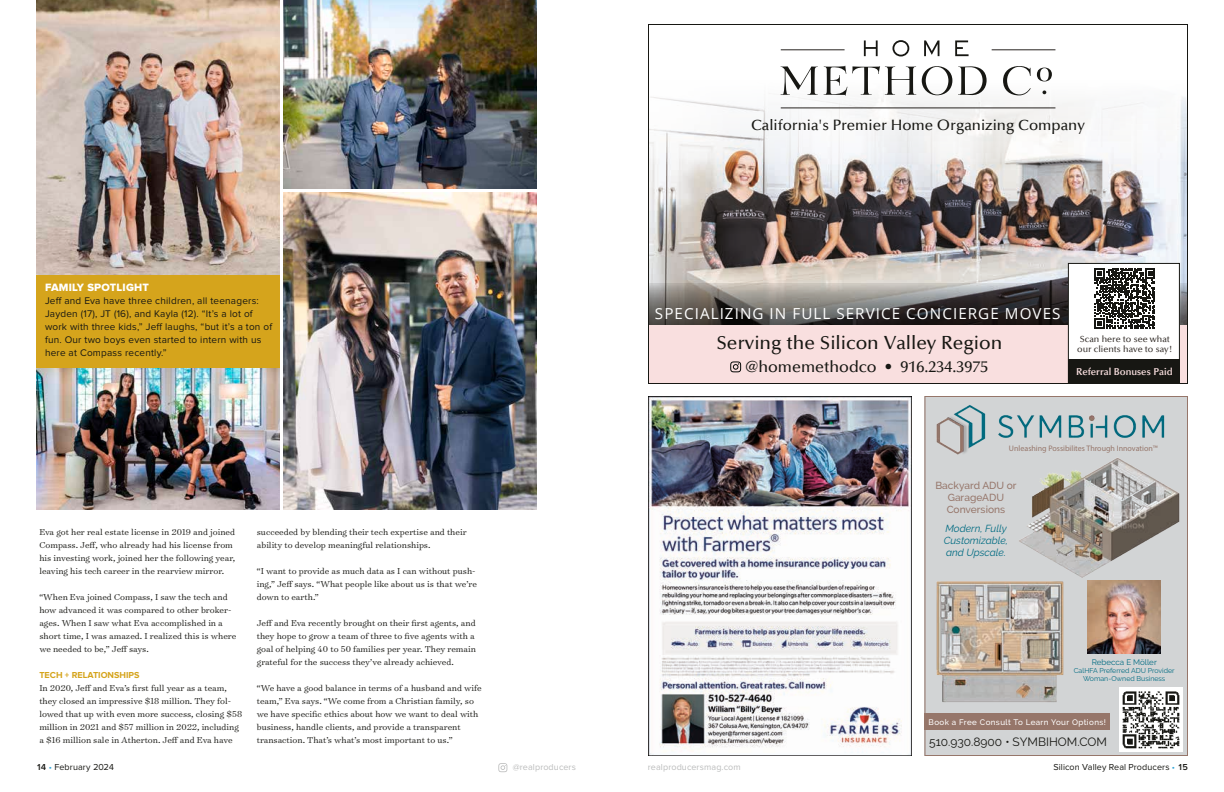
<style>
.page{position:relative;width:1224px;height:792px;background:#fff}
.page>*{position:absolute;margin:0;border:0;box-sizing:border-box;transform-origin:0 0}
.t1{font:500 19px "Optima";color:#171713}
.t2{font:500 16px "Optima";color:#171713}
.t3{font:15.2px "Open Sans";letter-spacing:.07em;color:#fff}
.t4{font:500 15px "Optima";color:#171713}
.t5{font:12px "Raleway";color:#171713}
.t6{font:11px "Proxima Nova Extrabld";letter-spacing:.02em;color:#fff}
.t7{font:italic 10.2px/12.2px "Raleway";color:#006b82}
.t8{font:500 10.2px/12.2px "Raleway";color:#96766a;text-align:center}
.t9{font:10px/13px "Proxima Nova";letter-spacing:.02em;color:#171713}
.t10{font:600 10px "Optima";color:#f9dfdf}
.t11{font:300 9.8px/13px "Surveyor Text";color:#171713}
.t12{font:9px "Proxima Nova";letter-spacing:.01em;color:#171713}
.t13{font:500 9px/10px "Optima";color:#332d29;text-align:center}
.t14{font:9px "Proxima Nova";letter-spacing:.01em;color:#bbbcbc}
.t15{font:700 9px "Proxima Nova";color:#d5a41c}
.t16{font:8px "Myriad Pro";color:#96766a}
.t17{font:500 8px "Raleway";letter-spacing:.05em;color:#fff}
.t18{font:8px "Raleway";color:#006b82}
.t19{font:7px/8.4px "Raleway";color:#006b82;text-align:center}
.s1{font-weight:600}
.s2{color:#31a5d9}
</style>
<div class="page">
<svg style="left:498px;top:763px;width:9px;height:9px"></svg>
<img style="left:36px;top:0;width:244px;height:275px">
<img style="left:36px;top:367px;width:244px;height:143px">
<div style="left:36px;top:275px;width:244px;height:92px;background:#d5a41c"></div>
<img style="left:648px;top:396px;width:264px;height:360px">
<img style="left:648px;top:24px;width:540px;height:360px">
<svg style="left:730px;top:361px;width:11px;height:11px"></svg>
<div style="left:1068px;top:360px;width:111px;height:24px;background:#171713"></div>
<svg style="left:1095px;top:268px;width:60px;height:60px"></svg>
<svg style="left:924px;top:396px;width:264px;height:360px;background:#c2c3c3"></svg>
<img style="left:1102px;top:582px;width:59px;height:72px">
<img style="left:924px;top:571px;width:178px;height:142px">
<img style="left:1011px;top:453px;width:176px;height:129px">
<img style="left:284px;top:192px;width:253px;height:318px">
<img style="left:284px;top:0;width:252px;height:188px">
<p class="t6" style="left:45px;top:282px;width:106px">FAMILY SPOTLIGHT</p>
<p class="t9" style="left:45px;top:294px;width:229px">Jeff and Eva have three children, all teenagers:<br>Jayden (17), JT (16), and Kayla (12). “It’s a lot of work with three kids,” Jeff laughs, “but it’s a ton of fun. Our two boys even started to intern with us here at Compass recently.”</p>
<p class="t11" style="left:39px;top:525px;width:198px">Eva got her real estate license in 2019 and joined Compass. Jeff, who already had his license from his investing work, joined her the following year, leaving his tech career in the rearview mirror.</p>
<p class="t11" style="left:39px;top:590px;width:198px">“When Eva joined Compass, I saw the tech and how advanced it was compared to other broker&shy;ages. When I saw what Eva accomplished in a short time, I was amazed. I realized this is where we needed to be,” Jeff says.</p>
<p class="t15" style="left:39px;top:671px;width:102px">TECH + RELATIONSHIPS</p>
<p class="t11" style="left:39px;top:681px;width:204px">In 2020, Jeff and Eva’s first full year as a team, they closed an impressive $18 million. They fol&shy;lowed that up with even more success, closing $58 million in 2021 and $57 million in 2022, including a $16 million sale in Atherton. Jeff and Eva have</p>
<p class="t11" style="left:257px;top:525px;width:211px">succeeded by blending their tech expertise and their ability to develop meaningful relationships.</p>
<p class="t11" style="left:257px;top:564px;width:222px">“I want to provide as much data as I can without push&shy;ing,” Jeff says. “What people like about us is that we’re down to earth.”</p>
<p class="t11" style="left:257px;top:616px;width:221px">Jeff and Eva recently brought on their first agents, and they hope to grow a team of three to five agents with a goal of helping 40 to 50 families per year. They remain grateful for the success they’ve already achieved.</p>
<p class="t11" style="left:257px;top:681px;width:226px">“We have a good balance in terms of a husband and wife team,” Eva says. “We come from a Christian family, so we have specific ethics about how we want to deal with business, handle clients, and provide a transparent transaction. That’s what’s most important to us.”</p>
<h3 class="t4" style="left:751px;top:117px;width:335px">California's Premier Home Organizing Company</h3>
<h3 class="t3" style="left:655px;top:303px;width:407px">SPECIALIZING IN FULL SERVICE CONCIERGE MOVES</h3>
<p class="t13" style="left:1077px;top:334px;width:97px">Scan here to see what our clients have to say!</p>
<h1 class="t1" style="left:716px;top:332px;width:288px">Serving the Silicon Valley Region</h1>
<h2 class="t2" style="left:746px;top:358px;width:245px">@homemethodco • 916.234.3975</h2>
<p class="t10" style="left:1076px;top:365px;width:98px">Referral Bonuses Paid</p>
<p class="t16" style="left:1009px;top:443px;width:150px">Unleashing Possibilites Through Innovation™</p>
<p class="t8" style="left:935px;top:479px;width:83px">Backyard ADU or<br>GarageADU<br>Conversions</p>
<p class="t7" style="left:944px;top:522px;width:66px">Modern, Fully<br>Customizable, and Upscale.</p>
<p class="t18" style="left:1092px;top:657px;width:67px">Rebecca E Möller</p>
<p class="t19" style="left:1074px;top:666px;width:102px">CalHFA Preferred ADU Provider<br>Woman-Owned Business</p>
<p class="t17" style="left:929px;top:717px;width:179px">Book a Free Consult To Learn Your Options!</p>
<p class="t5" style="left:929px;top:735px;width:180px">510.930.8900 • SYMBIHOM.COM</p>
<p class="t12" style="left:36px;top:762px;width:80px"><span class="s1">14</span> <span class="s2">•</span> February 2024</p>
<p class="t14" style="left:513px;top:762px;width:65px">@realproducers</p>
<p class="t14" style="left:648px;top:762px;width:94px">realproducersmag.com</p>
<p class="t12" style="left:1053px;top:762px;width:136px">Silicon Valley Real Producers <span class="s2">•</span> <span class="s1">15</span></p>
</div>
